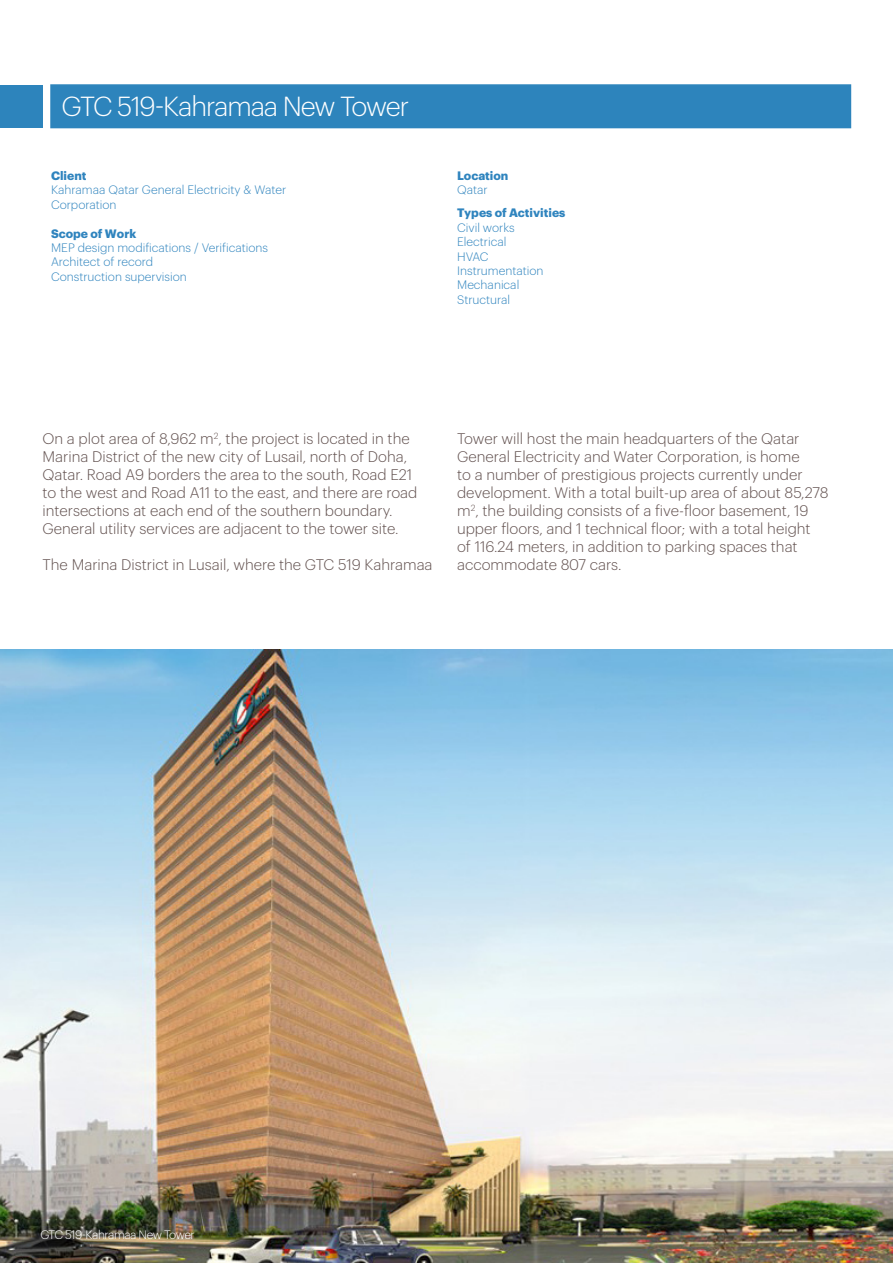
<style>
.page{position:relative;width:893px;height:1263px;background:#fff}
.page>*{position:absolute;margin:0;border:0;box-sizing:border-box;transform-origin:0 0}
.t1{font:300 27px "Graphik";letter-spacing:-.045em;color:#fff}
.t2{font:300 15px/18px "Graphik";color:#61504e}
.t3{font:300 12px/14.4px "Graphik";color:#2f84be}
.t4{font:700 12px "Graphik";color:#2f84be}
.t5{font:300 12px "Graphik";letter-spacing:-.045em;color:#fff}
</style>
<div class="page">
<div style="left:0;top:85px;width:43px;height:43px;background:#2d84bc"></div>
<div style="left:50px;top:84px;width:801px;height:44px;background:#2d84bc;border:2px solid #2d84bc"></div>
<img style="left:0;top:649px;width:893px;height:614px">
<p class="t1" style="left:62px;top:87px;width:349px">GTC 519-Kahramaa New Tower</p>
<p class="t4" style="left:51px;top:166px;width:37px">Client</p>
<p class="t3" style="left:51px;top:182px;width:237px">Kahramaa Qatar General Electricity &amp; Water<br>Corporation</p>
<p class="t4" style="left:51px;top:224px;width:87px">Scope of Work</p>
<p class="t3" style="left:51px;top:240px;width:219px">MEP design modifications / Verifications</p>
<p class="t3" style="left:51px;top:254px;width:104px">Architect of record</p>
<p class="t3" style="left:51px;top:268px;width:137px">Construction supervision</p>
<p class="t4" style="left:457px;top:166px;width:53px">Location</p>
<p class="t3" style="left:457px;top:182px;width:32px">Qatar</p>
<p class="t4" style="left:457px;top:204px;width:110px">Types of Activities</p>
<p class="t3" style="left:457px;top:219px;width:59px">Civil works</p>
<p class="t3" style="left:457px;top:234px;width:51px">Electrical</p>
<p class="t3" style="left:457px;top:248px;width:33px">HVAC</p>
<p class="t3" style="left:457px;top:262px;width:88px">Instrumentation</p>
<p class="t3" style="left:457px;top:277px;width:64px">Mechanical</p>
<p class="t3" style="left:457px;top:291px;width:55px">Structural</p>
<p class="t2" style="left:43px;top:428px;width:376px">On a plot area of 8,962 m<sup>2</sup>, the project is located in the Marina District of the new city of Lusail, north of Doha, Qatar. Road A9 borders the area to the south, Road E21 to the west and Road A11 to the east, and there are road intersections at each end of the southern boundary.<br>General utility services are adjacent to the tower site.</p>
<p class="t2" style="left:43px;top:554px;width:391px">The Marina District in Lusail, where the GTC 519 Kahramaa</p>
<p class="t2" style="left:457px;top:428px;width:373px">Tower will host the main headquarters of the Qatar General Electricity and Water Corporation, is home<br>to a number of prestigious projects currently under development. With a total built-up area of about 85,278 m<sup>2</sup>, the building consists of a five-floor basement, 19 upper floors, and 1 technical floor; with a total height<br>of 116.24 meters, in addition to parking spaces that accommodate 807 cars.</p>
<p class="t5" style="left:40px;top:1226px;width:156px">GTC 519-Kahramaa New Tower</p>
</div>
